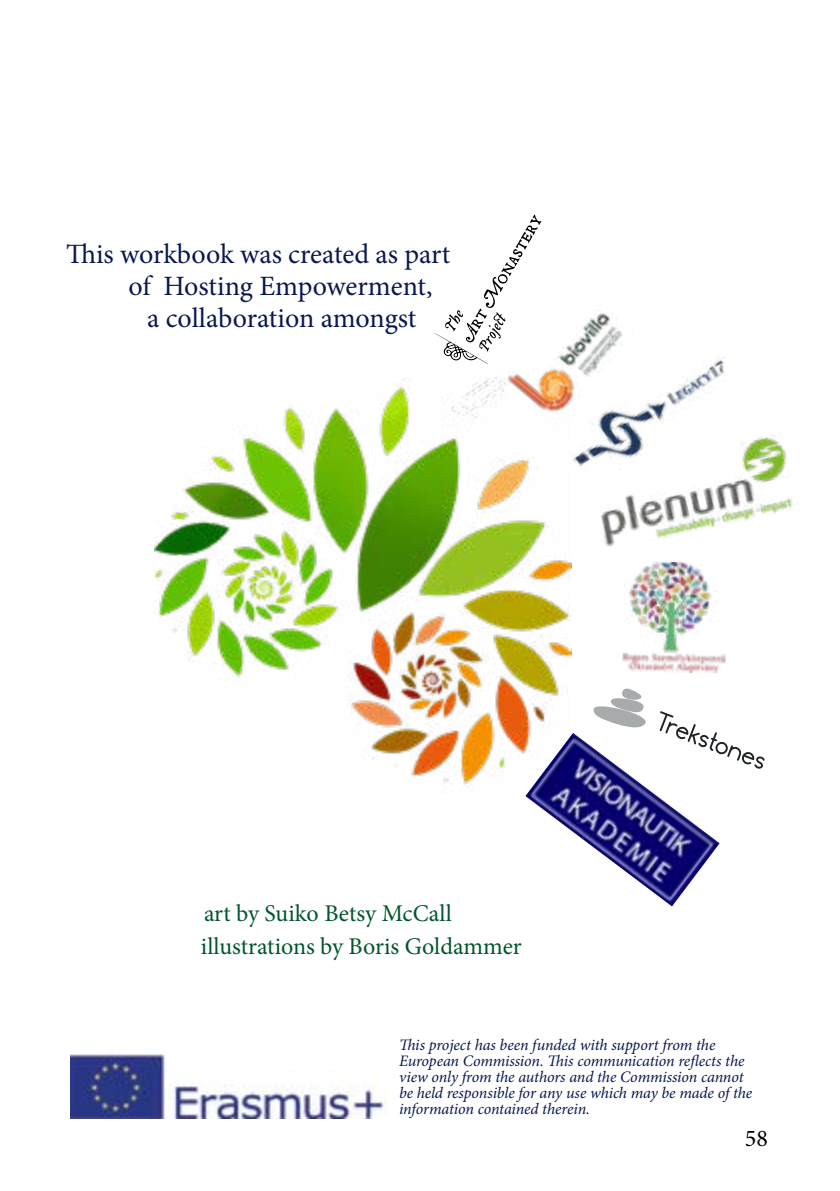
<style>
.page{position:relative;width:840px;height:1191px;background:#fff}
.page>*{position:absolute;margin:0;border:0;box-sizing:border-box;transform-origin:0 0}
.t1{font:28px "Minion Pro";letter-spacing:-.005em;color:#091851}
.t2{font:24px/33.6px "Minion Pro";color:#00562b}
.t3{font:24px "Minion Pro";color:#000}
.t4{font:italic 16px/16px "Minion Pro";letter-spacing:-.01em;color:#091851}
</style>
<div class="page">
<img style="left:70px;top:1054px;width:318px;height:65px">
<svg style="left:434px;top:214px;width:108px;height:164px"></svg>
<img style="left:601px;top:435px;width:193px;height:112px">
<img style="left:525px;top:733px;width:194px;height:173px">
<img style="left:496px;top:282px;width:126px;height:96px">
<svg style="left:593px;top:688px;width:53px;height:40px"></svg>
<svg style="left:659px;top:711px;width:105px;height:58px"></svg>
<img style="left:558px;top:339px;width:187px;height:150px">
<img style="left:622px;top:561px;width:104px;height:112px">
<img style="left:154px;top:378px;width:417px;height:416px">
<h1 class="t1" style="left:66px;top:235px;width:386px">This workbook was created as part</h1>
<h1 class="t1" style="left:128px;top:267px;width:305px">of Hosting Empowerment,</h1>
<h1 class="t1" style="left:147px;top:299px;width:271px">a collaboration amongst</h1>
<h2 class="t2" style="left:201px;top:896px;width:322px">art by Suiko Betsy McCall illustrations by Boris Goldammer</h2>
<p class="t4" style="left:399px;top:1036px;width:354px">This project has been funded with support from the European Commission. This communication reflects the view only from the authors and the Commission cannot be held responsible for any use which may be made of the information contained therein.</p>
<h2 class="t3" style="left:744px;top:1122px;width:25px">58</h2>
</div>
